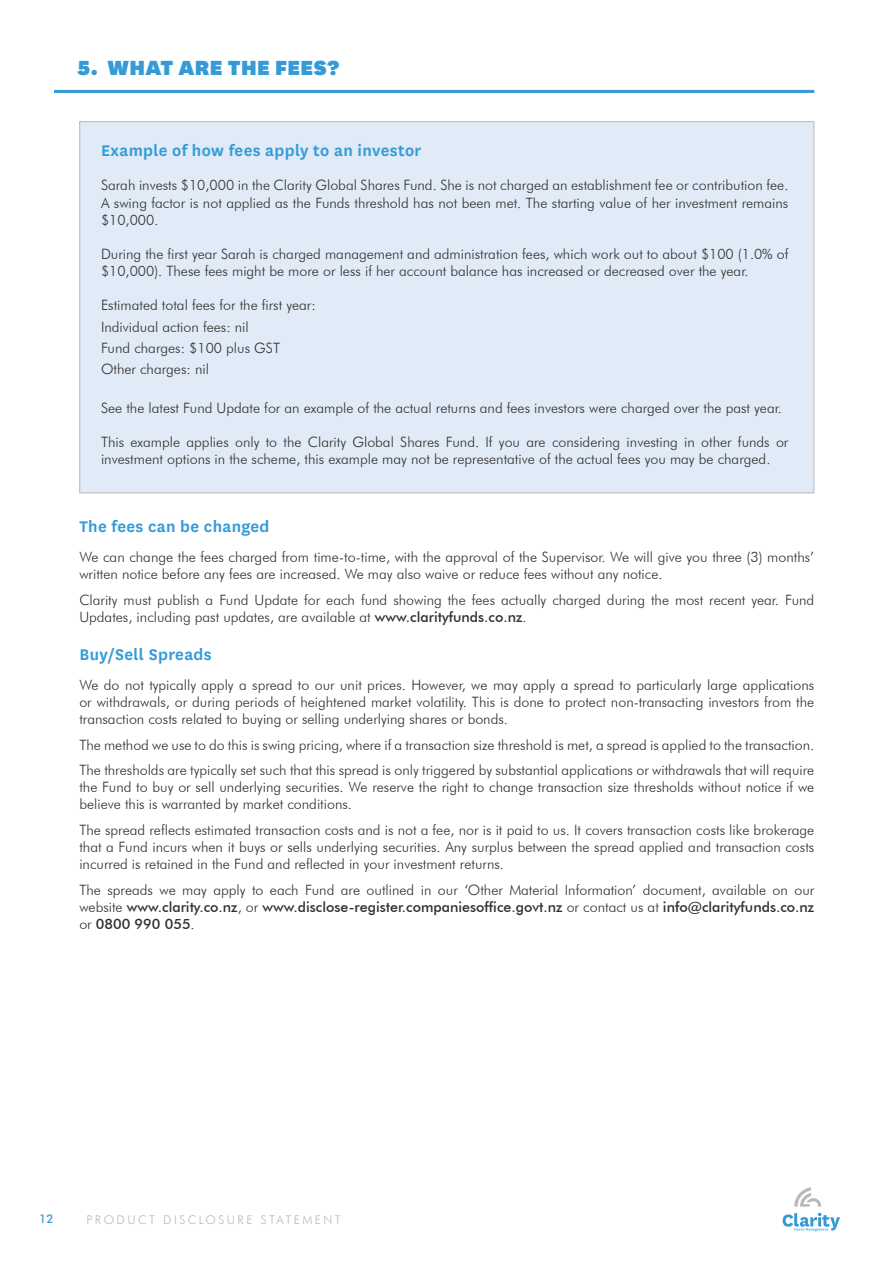
<style>
.page{position:relative;width:893px;height:1263px;background:#fff}
.page>*{position:absolute;margin:0;border:0;box-sizing:border-box;transform-origin:0 0}
.Headline{font:900 24px "National";letter-spacing:.02em;color:#359bd6}
.Sub_headlines{font:600 18px "National";letter-spacing:.02em;color:#359bd6}
.body_copy_9_5{font:300 14.25px/17.1px "Futura BT";color:#312f30;text-align:justify}
.t1{font:300 12px "Futura BT";letter-spacing:.2em;color:#bcb7be}
.t2{font:500 12px "Futura BT";color:#359bd6}
.s1{font-weight:500}
</style>
<div class="page">
<svg style="left:794px;top:1187px;width:27px;height:20px"></svg>
<svg style="left:783px;top:1213px;width:57px;height:18px"></svg>
<div style="left:80px;top:122px;width:734px;height:371px;background:#e0ebf7"></div>
<hr style="left:79px;top:121px;width:735px;height:1px;background:#bcb7be">
<hr style="left:814px;top:122px;width:1px;height:370px;background:#bcb7be">
<hr style="left:79px;top:492px;width:735px;height:1px;background:#bcb7be">
<hr style="left:79px;top:122px;width:1px;height:370px;background:#bcb7be">
<hr style="left:54px;top:90px;width:760px;height:3px;background:#359bd6">
<p class="Headline" style="left:78px;top:51px;width:264px">5. WHAT ARE THE FEES?</p>
<p class="Sub_headlines" style="left:101px;top:138px;width:322px">Example of how fees apply to an investor</p>
<p class="body_copy_9_5" style="left:101px;top:177px;width:689px">Sarah invests $10,000 in the Clarity Global Shares Fund. She is not charged an establishment fee or contribution fee.<br>A swing factor is not applied as the Funds threshold has not been met. The starting value of her investment remains $10,000.</p>
<p class="body_copy_9_5" style="left:101px;top:245px;width:689px">During the first year Sarah is charged management and administration fees, which work out to about $100 (1.0% of $10,000). These fees might be more or less if her account balance has increased or decreased over the year.</p>
<p class="body_copy_9_5" style="left:101px;top:296px;width:216px">Estimated total fees for the first year:</p>
<p class="body_copy_9_5" style="left:101px;top:318px;width:149px">Individual action fees: nil</p>
<p class="body_copy_9_5" style="left:101px;top:339px;width:181px">Fund charges: $100 plus GST</p>
<p class="body_copy_9_5" style="left:101px;top:360px;width:109px">Other charges: nil</p>
<p class="body_copy_9_5" style="left:101px;top:399px;width:682px">See the latest Fund Update for an example of the actual returns and fees investors were charged over the past year.</p>
<p class="body_copy_9_5" style="left:101px;top:433px;width:689px">This example applies only to the Clarity Global Shares Fund. If you are considering investing in other funds or investment options in the scheme, this example may not be representative of the actual fees you may be charged.</p>
<p class="Sub_headlines" style="left:79px;top:514px;width:192px">The fees can be changed</p>
<p class="body_copy_9_5" style="left:79px;top:548px;width:736px">We can change the fees charged from time-to-time, with the approval of the Supervisor. We will give you three (3) months’ written notice before any fees are increased. We may also waive or reduce fees without any notice.</p>
<p class="body_copy_9_5" style="left:79px;top:591px;width:736px">Clarity must publish a Fund Update for each fund showing the fees actually charged during the most recent year. Fund<br>Updates, including past updates, are available at <span class="s1">www.clarityfunds.co.nz</span>.</p>
<p class="Sub_headlines" style="left:79px;top:642px;width:134px">Buy/Sell Spreads</p>
<p class="body_copy_9_5" style="left:79px;top:676px;width:736px">We do not typically apply a spread to our unit prices. However, we may apply a spread to particularly large applications or withdrawals, or during periods of heightened market volatility. This is done to protect non-transacting investors from the transaction costs related to buying or selling underlying shares or bonds.</p>
<p class="body_copy_9_5" style="left:79px;top:736px;width:736px">The method we use to do this is swing pricing, where if a transaction size threshold is met, a spread is applied to the transaction.</p>
<p class="body_copy_9_5" style="left:79px;top:761px;width:736px">The thresholds are typically set such that this spread is only triggered by substantial applications or withdrawals that will require the Fund to buy or sell underlying securities. We reserve the right to change transaction size thresholds without notice if we believe this is warranted by market conditions.</p>
<p class="body_copy_9_5" style="left:79px;top:821px;width:736px">The spread reflects estimated transaction costs and is not a fee, nor is it paid to us. It covers transaction costs like brokerage that a Fund incurs when it buys or sells underlying securities. Any surplus between the spread applied and transaction costs incurred is retained in the Fund and reflected in your investment returns.</p>
<p class="body_copy_9_5" style="left:79px;top:881px;width:736px">The spreads we may apply to each Fund are outlined in our ‘Other Material Information’ document, available on our website <span class="s1">www.clarity.co.nz</span>, or <span class="s1">www.disclose-register.companiesoffice.govt.nz</span> or contact us at <span class="s1">info@clarityfunds.co.nz </span>or <span class="s1">0800 990 055</span>.</p>
<p class="t2" style="left:39px;top:1211px;width:16px">12</p>
<p class="t1" style="left:87px;top:1213px;width:256px">PRODUCT DISCLOSURE STATEMENT</p>
</div>
